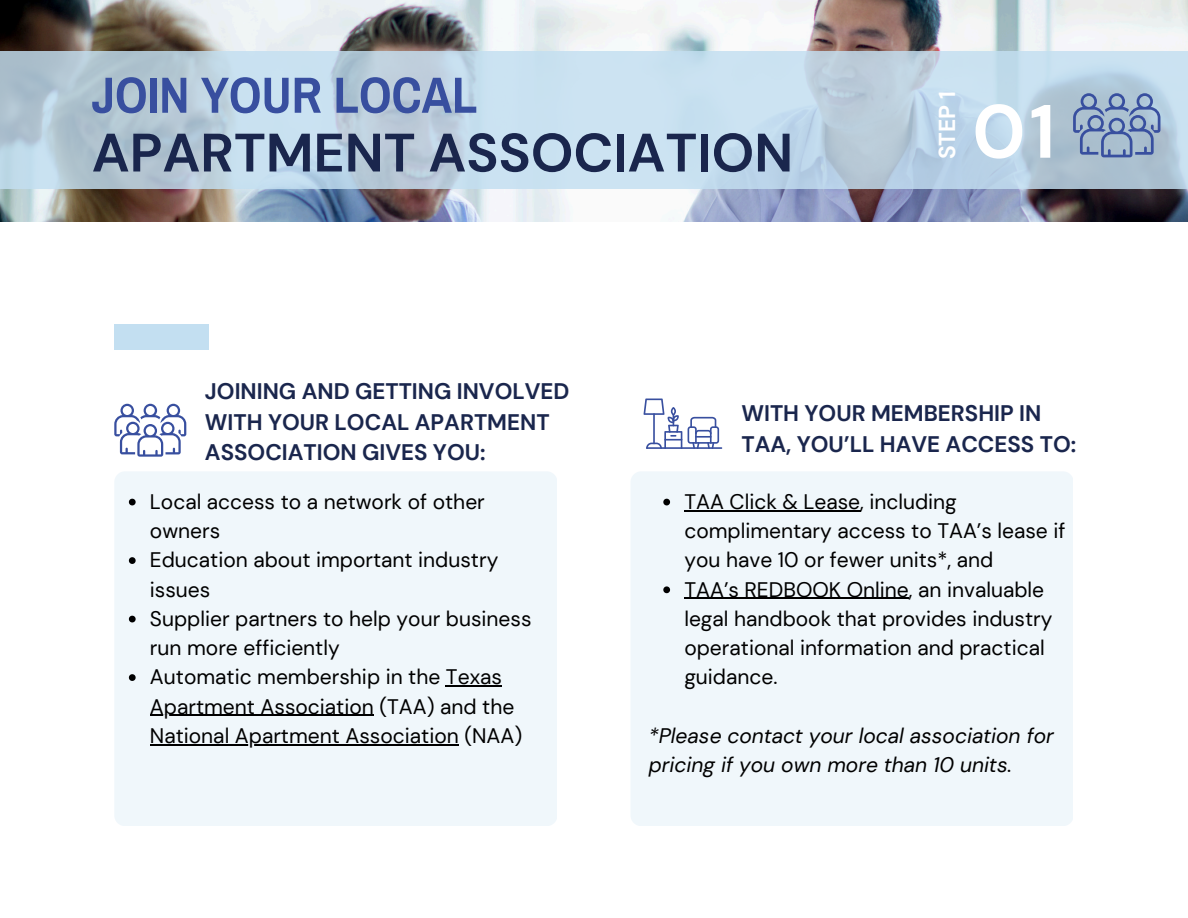
<style>
.page{position:relative;width:1188px;height:918px;background:#fff}
.page>*{position:absolute;margin:0;border:0;box-sizing:border-box;transform-origin:0 0}
.t1{font:700 75.3px "DM Sans";color:#fff}
.t2{font:700 54px "DM Sans";color:#1a264d}
.t3{font:700 51px "Archivo Narrow";color:#384f9f}
.t4{font:700 22.95px "DM Sans";color:#fff}
.t5{font:700 22.5px/30.3px "DM Sans";color:#1a264d}
.t6{font:21px/29.2px "DM Sans";color:#000}
.t7{font:italic 21px/29.2px "DM Sans";color:#000}
</style>
<div class="page">
<div style="left:114px;top:325px;width:94px;height:25px;background:#c3dff1"></div>
<div style="left:114px;top:471px;width:443px;height:355px;background:#f0f7fb;border-radius:11px"></div>
<div style="left:630px;top:471px;width:443px;height:355px;background:#f0f7fb;border-radius:11px"></div>
<svg style="left:688px;top:417px;width:31px;height:30px"></svg>
<hr style="left:646px;top:447px;width:76px;height:2px;background:#384f9f">
<svg style="left:644px;top:399px;width:38px;height:50px"></svg>
<img style="left:0;top:0;width:1188px;height:221px">
<svg style="left:0;top:51px;width:1188px;height:138px;background:#bed4e3"></svg>
<svg style="left:1073px;top:93px;width:87px;height:64px;background:#8aa0c2"></svg>
<svg style="left:129px;top:499px;width:7px;height:6px"></svg>
<svg style="left:129px;top:557px;width:7px;height:7px"></svg>
<svg style="left:129px;top:616px;width:7px;height:6px"></svg>
<svg style="left:129px;top:674px;width:7px;height:7px"></svg>
<hr style="left:446px;top:685px;width:56px;height:2px;background:#000">
<hr style="left:150px;top:715px;width:224px;height:1px;background:#000">
<hr style="left:150px;top:744px;width:309px;height:1px;background:#000">
<svg style="left:663px;top:499px;width:7px;height:6px"></svg>
<hr style="left:684px;top:510px;width:40px;height:1px;background:#000">
<hr style="left:724px;top:510px;width:136px;height:1px;background:#000">
<svg style="left:663px;top:586px;width:7px;height:7px"></svg>
<hr style="left:684px;top:598px;width:225px;height:1px;background:#000">
<svg style="left:114px;top:404px;width:72px;height:53px"></svg>
<h3 class="t3" style="left:92px;top:64px;width:387px">JOIN YOUR LOCAL</h3>
<h2 class="t2" style="left:92px;top:119px;width:703px">APARTMENT ASSOCIATION</h2>
<p class="t4" style="left:933px;top:159px;width:70px;rotate:-90deg">STEP 1</p>
<h1 class="t1" style="left:972px;top:84px;width:85px">01</h1>
<p class="t5" style="left:205px;top:376px;width:366px">JOINING AND GETTING INVOLVED<br>WITH YOUR LOCAL APARTMENT<br>ASSOCIATION GIVES YOU:</p>
<p class="t6" style="left:150px;top:487px;width:383px">Local access to a network of other owners<br>Education about important industry issues<br>Supplier partners to help your business run more efficiently<br>Automatic membership in the Texas<br>Apartment Association (TAA) and the<br>National Apartment Association (NAA)</p>
<p class="t5" style="left:741px;top:398px;width:336px">WITH YOUR MEMBERSHIP IN<br>TAA, YOU’LL HAVE ACCESS TO:</p>
<p class="t6" style="left:684px;top:487px;width:383px">TAA Click &amp; Lease, including complimentary access to TAA’s lease if you have 10 or fewer units*, and<br>TAA’s REDBOOK Online, an invaluable legal handbook that provides industry operational information and practical guidance.</p>
<p class="t7" style="left:649px;top:721px;width:407px">*Please contact your local association for pricing if you own more than 10 units.</p>
</div>
